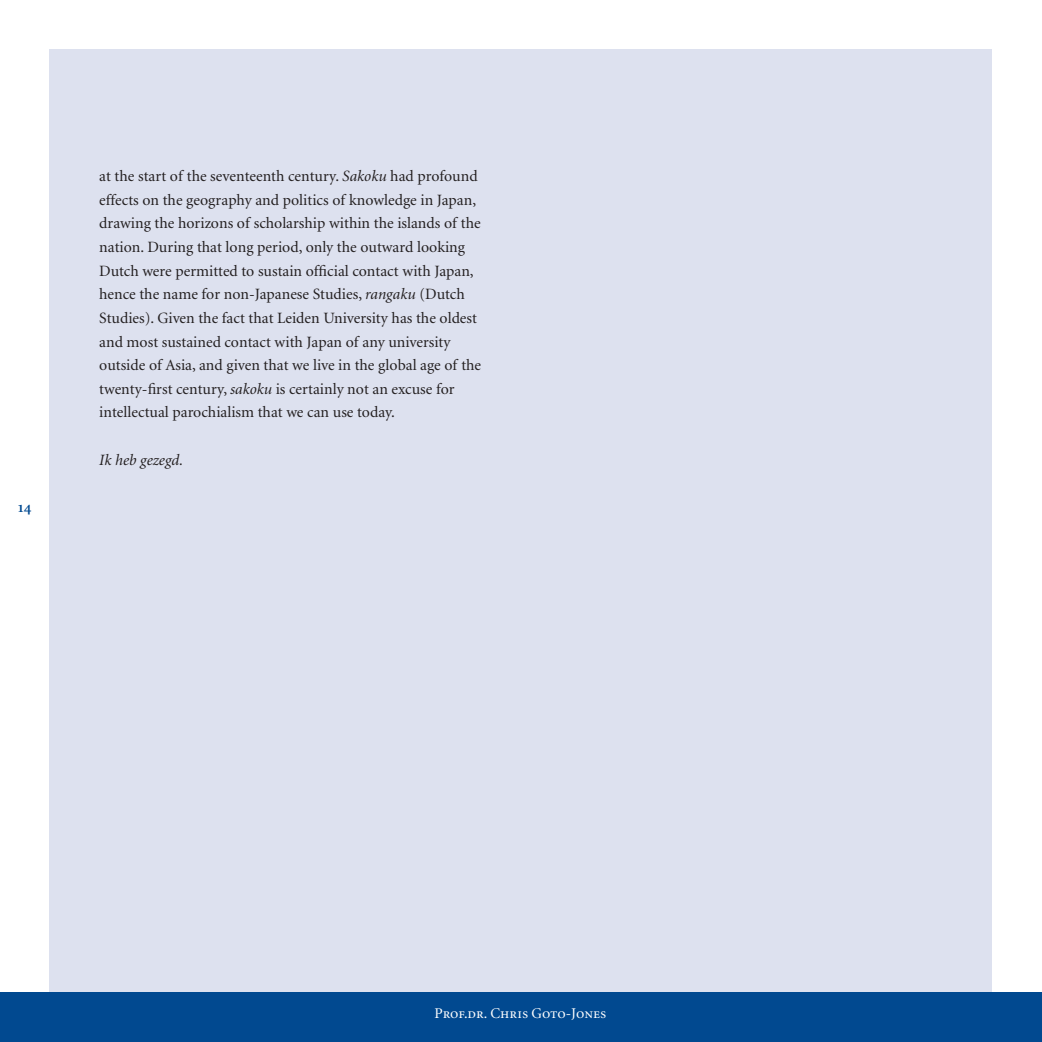
<style>
.page{position:relative;width:1042px;height:1042px;background:#fff}
.page>*{position:absolute;margin:0;border:0;box-sizing:border-box;transform-origin:0 0}
.t1{font:15.75px/23.6px "Minion";color:#231f20}
.t2{font:italic 15.75px "Minion";color:#231f20}
.t3{font:15.75px "Minion Semibold SC";color:#014990}
.t4{font:14.88px "Minion Regular SC";color:#fff}
.s1{font-style:italic}
</style>
<div class="page">
<div style="left:50px;top:50px;width:942px;height:992px;background:#dde1ef"></div>
<div style="left:0;top:992px;width:1042px;height:50px;background:#014990"></div>
<p class="t3" style="left:18px;top:499px;width:15px">14</p>
<p class="t1" style="left:99px;top:165px;width:383px">at the start of the seventeenth century. <span class="s1">Sakoku</span> had profound effects on the geography and politics of knowledge in Japan, drawing the horizons of scholarship within the islands of the nation. During that long period, only the outward looking Dutch were permitted to sustain official contact with Japan, hence the name for non-Japanese Studies, <span class="s1">rangaku</span> (Dutch Studies). Given the fact that Leiden University has the oldest and most sustained contact with Japan of any university outside of Asia, and given that we live in the global age of the twenty-first century, <span class="s1">sakoku</span> is certainly not an excuse for intellectual parochialism that we can use today.</p>
<p class="t2" style="left:99px;top:452px;width:85px">Ik heb gezegd.</p>
<p class="t4" style="left:434px;top:1006px;width:173px">Prof.dr. Chris Goto-Jones</p>
</div>
